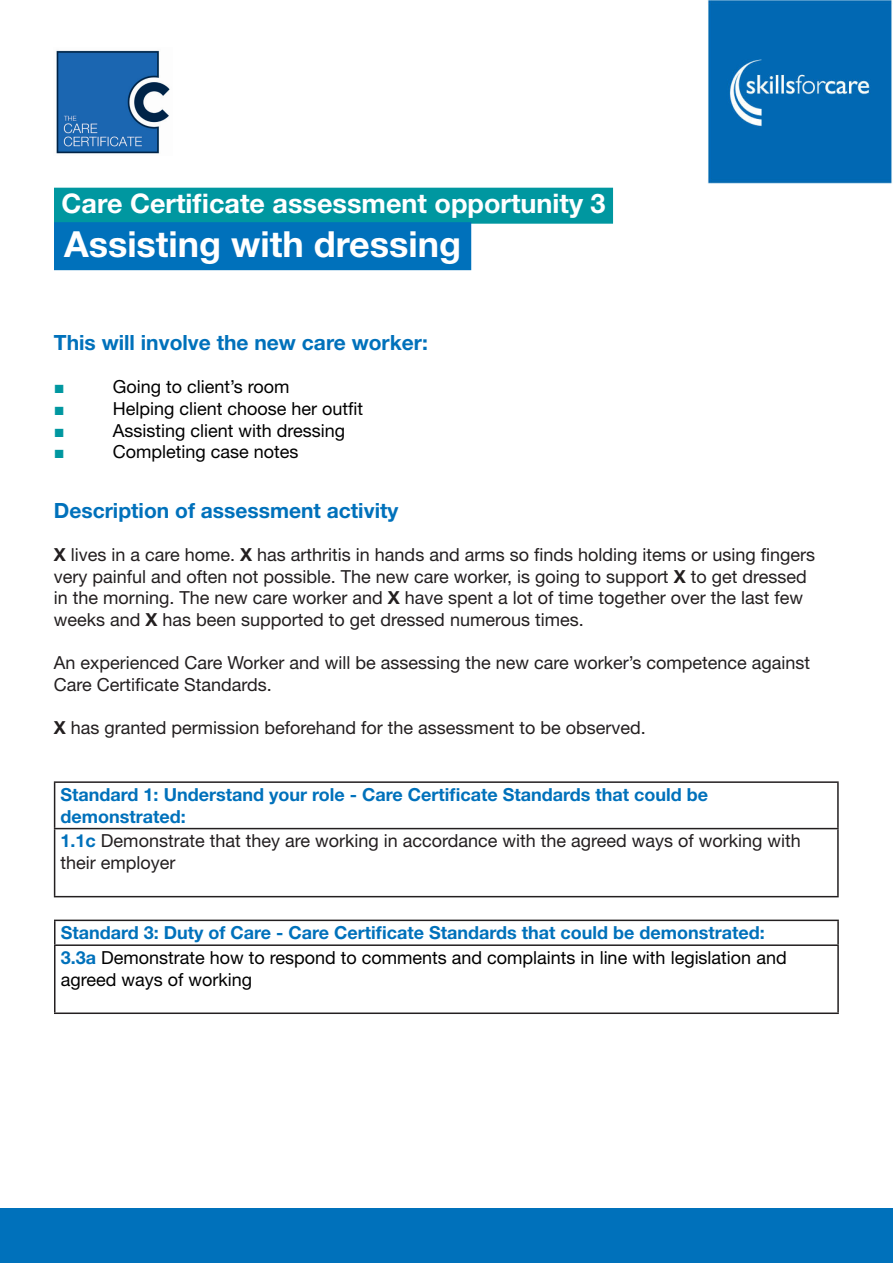
<style>
.page{position:relative;width:893px;height:1263px;background:#fff}
.page>*{position:absolute;margin:0;border:0;box-sizing:border-box;transform-origin:0 0}
.t1{font:700 36px "Helvetica Neue LT Std";color:#fff}
.t2{font:700 27px "Helvetica Neue LT Std";color:#fff}
.t3{font:700 21px "Helvetica Neue LT Std";color:#0071bb}
.t4{font:18px/21.6px "Helvetica Neue LT Std";color:#231f20}
.t5{font:18px/21.6px "Helvetica Neue LT Std";color:#000}
.t6{font:700 18px/21.6px "Helvetica Neue LT Std";color:#0071bb}
.t7{font:18px "Times New Roman";color:#0097a0}
.s1{font-weight:700}
.s2{font-weight:700;color:#0071bb}
</style>
<div class="page">
<img style="left:56px;top:50px;width:114px;height:104px">
<div style="left:54px;top:188px;width:559px;height:36px;background:#0097a0"></div>
<div style="left:54px;top:222px;width:417px;height:48px;background:#0071bb"></div>
<hr style="left:54px;top:781px;width:785px;height:2px;background:#231f20">
<hr style="left:54px;top:783px;width:1px;height:45px;background:#231f20">
<hr style="left:837px;top:783px;width:2px;height:45px;background:#231f20">
<hr style="left:54px;top:828px;width:785px;height:1px;background:#231f20">
<hr style="left:54px;top:829px;width:1px;height:67px;background:#231f20">
<hr style="left:837px;top:829px;width:2px;height:67px;background:#231f20">
<hr style="left:54px;top:896px;width:785px;height:1px;background:#231f20">
<img style="left:708px;top:0;width:185px;height:183px">
<div style="left:0;top:1209px;width:893px;height:54px;background:#0071bb"></div>
<hr style="left:54px;top:919px;width:785px;height:2px;background:#231f20">
<hr style="left:54px;top:921px;width:2px;height:23px;background:#231f20">
<hr style="left:837px;top:921px;width:2px;height:23px;background:#231f20">
<hr style="left:54px;top:944px;width:785px;height:2px;background:#231f20">
<hr style="left:54px;top:946px;width:2px;height:66px;background:#231f20">
<hr style="left:837px;top:946px;width:2px;height:66px;background:#231f20">
<hr style="left:54px;top:1012px;width:785px;height:2px;background:#231f20">
<p class="t2" style="left:62px;top:187px;width:545px">Care Certificate assessment opportunity 3</p>
<p class="t1" style="left:64px;top:222px;width:399px">Assisting with dressing</p>
<p class="t3" style="left:54px;top:330px;width:376px">This will involve the new care worker:</p>
<p class="t7" style="left:54px;top:375px;width:12px">■</p>
<p class="t5" style="left:113px;top:376px;width:178px">Going to client’s room</p>
<p class="t7" style="left:54px;top:397px;width:12px">■</p>
<p class="t5" style="left:113px;top:398px;width:252px">Helping client choose her outfit</p>
<p class="t7" style="left:54px;top:418px;width:12px">■</p>
<p class="t5" style="left:113px;top:419px;width:234px">Assisting client with dressing</p>
<p class="t7" style="left:54px;top:440px;width:12px">■</p>
<p class="t5" style="left:113px;top:441px;width:187px">Completing case notes</p>
<p class="t3" style="left:54px;top:497px;width:346px">Description of assessment activity</p>
<p class="t4" style="left:54px;top:544px;width:763px"><span class="s1">X</span> lives in a care home. <span class="s1">X</span> has arthritis in hands and arms so finds holding items or using fingers very painful and often not possible. The new care worker, is going to support <span class="s1">X</span> to get dressed in the morning. The new care worker and <span class="s1">X</span> have spent a lot of time together over the last few weeks and <span class="s1">X</span> has been supported to get dressed numerous times.</p>
<p class="t4" style="left:54px;top:652px;width:758px">An experienced Care Worker and will be assessing the new care worker’s competence against<br>Care Certificate Standards.</p>
<p class="t4" style="left:54px;top:716px;width:593px"><span class="s1">X</span> has granted permission beforehand for the assessment to be observed.</p>
<p class="t6" style="left:61px;top:783px;width:649px">Standard 1: Understand your role - Care Certificate Standards that could be demonstrated:</p>
<p class="t4" style="left:61px;top:830px;width:742px"><span class="s2">1.1c</span> Demonstrate that they are working in accordance with the agreed ways of working with their employer</p>
<p class="t6" style="left:61px;top:921px;width:706px">Standard 3: Duty of Care - Care Certificate Standards that could be demonstrated:</p>
<p class="t5" style="left:61px;top:947px;width:727px"><span class="s2">3.3a</span> Demonstrate how to respond to comments and complaints in line with legislation and agreed ways of working</p>
</div>
